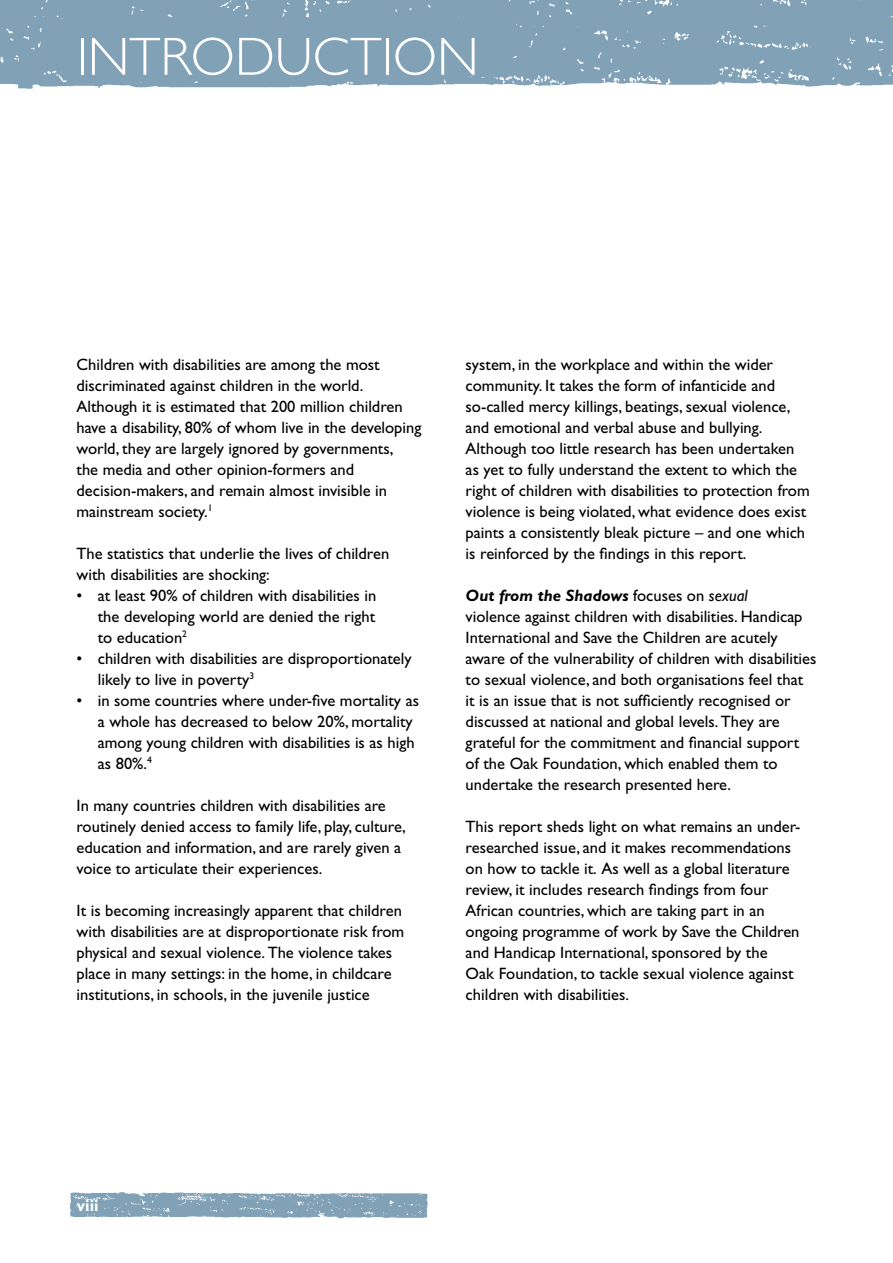
<style>
.page{position:relative;width:893px;height:1263px;background:#fff}
.page>*{position:absolute;margin:0;border:0;box-sizing:border-box;transform-origin:0 0}
.t1{font:300 54px "Gill Sans";color:#fff}
.t2{font:16.5px/21px "Gill Sans";color:#000}
.t3{font:700 16.5px "Gill Sans";color:#fff}
.s1{font-weight:700;font-style:italic}
.s2{font-style:italic}
</style>
<div class="page">
<img style="left:70px;top:1192px;width:358px;height:27px">
<img style="left:0;top:0;width:893px;height:89px">
<div style="left:40px;top:22px;width:475px;height:61px;background:#80a1b6"></div>
<h1 class="t1" style="left:77px;top:26px;width:404px">INTRODUCTION</h1>
<p class="t2" style="left:77px;top:354px;width:346px">children with disabilities are among the most discriminated against children in the world. although it is estimated that 200 million children have a disability, 80% of whom live in the developing world, they are largely ignored by governments,<br>the media and other opinion-formers and decision-makers, and remain almost invisible in mainstream society.<sup>1</sup></p>
<p class="t2" style="left:77px;top:543px;width:314px">the statistics that underlie the lives of children with disabilities are shocking:</p>
<p class="t2" style="left:98px;top:585px;width:280px;text-align:justify;text-indent:-21px">• at least 90% of children with disabilities in the developing world are denied the right to education<sup>2</sup></p>
<p class="t2" style="left:98px;top:648px;width:315px;text-indent:-21px">• children with disabilities are disproportionately likely to live in poverty<sup>3</sup></p>
<p class="t2" style="left:98px;top:690px;width:323px;text-indent:-21px">• in some countries where under-five mortality as a whole has decreased to below 20%, mortality among young children with disabilities is as high as 80%.<sup>4</sup></p>
<p class="t2" style="left:77px;top:795px;width:331px">in many countries children with disabilities are routinely denied access to family life, play, culture, education and information, and are rarely given a voice to articulate their experiences.</p>
<p class="t2" style="left:77px;top:900px;width:329px">it is becoming increasingly apparent that children with disabilities are at disproportionate risk from physical and sexual violence. the violence takes place in many settings: in the home, in childcare institutions, in schools, in the juvenile justice</p>
<p class="t2" style="left:466px;top:354px;width:346px">system, in the workplace and within the wider community. it takes the form of infanticide and so-called mercy killings, beatings, sexual violence, and emotional and verbal abuse and bullying. although too little research has been undertaken as yet to fully understand the extent to which the right of children with disabilities to protection from violence is being violated, what evidence does exist paints a consistently bleak picture – and one which is reinforced by the findings in this report.</p>
<p class="t2" style="left:466px;top:585px;width:352px"><span class="s1">Out from the Shadows</span> focuses on <span class="s2">sexual<br></span>violence against children with disabilities. handicap international and save the children are acutely aware of the vulnerability of children with disabilities to sexual violence, and both organisations feel that<br>it is an issue that is not sufficiently recognised or discussed at national and global levels. they are grateful for the commitment and financial support of the oak Foundation, which enabled them to undertake the research presented here.</p>
<p class="t2" style="left:466px;top:816px;width:336px">this report sheds light on what remains an under&shy;researched issue, and it makes recommendations on how to tackle it. as well as a global literature review, it includes research findings from four african countries, which are taking part in an ongoing programme of work by save the children and handicap international, sponsored by the<br>oak Foundation, to tackle sexual violence against children with disabilities.</p>
<p class="t3" style="left:77px;top:1196px;width:23px">viii</p>
</div>
